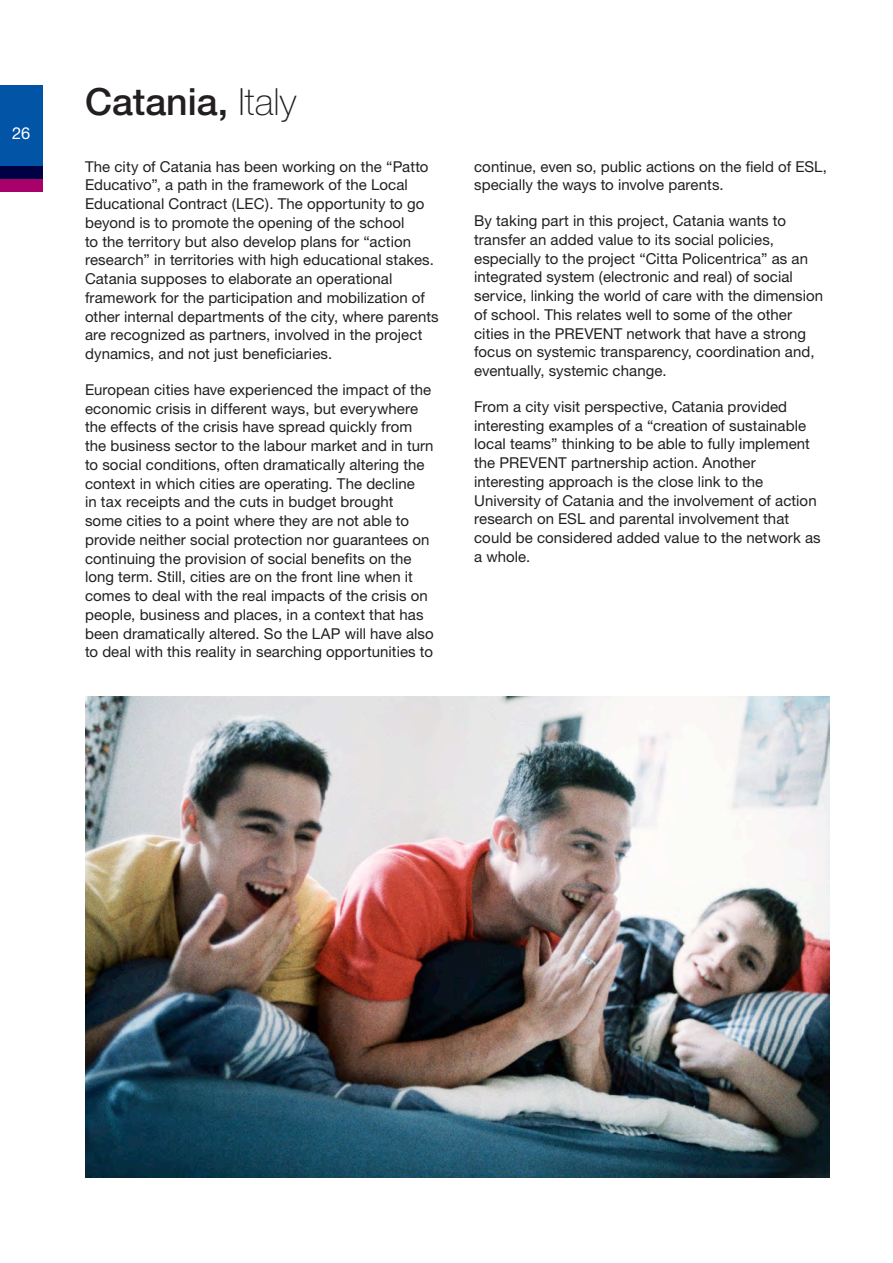
<style>
.page{position:relative;width:893px;height:1263px;background:#fff}
.page>*{position:absolute;margin:0;border:0;box-sizing:border-box;transform-origin:0 0}
.SS_Titre{font:500 37.5px "Helvetica Neue";color:#231f20}
.t1{font:16.5px "Helvetica Neue";color:#fff}
.TXT_Courant{font:15px/18.8px "Helvetica Neue";letter-spacing:.005em;color:#231f20}
.s1{font-weight:100}
</style>
<div class="page">
<div style="left:0;top:85px;width:43px;height:94px;background:#0154a6"></div>
<svg style="left:0;top:166px;width:43px;height:26px"></svg>
<img style="left:85px;top:696px;width:744px;height:482px">
<p class="t1" style="left:12px;top:123px;width:20px">26</p>
<p class="SS_Titre" style="left:85px;top:79px;width:213px">Catania, <span class="s1">Italy</span></p>
<p class="TXT_Courant" style="left:85px;top:157px;width:355px">The city of Catania has been working on the “Patto Educativo”, a path in the framework of the Local Educational Contract (LEC). The opportunity to go beyond is to promote the opening of the school<br>to the territory but also develop plans for “action research” in territories with high educational stakes.<br>Catania supposes to elaborate an operational framework for the participation and mobilization of other internal departments of the city, where parents are recognized as partners, involved in the project dynamics, and not just beneficiaries.</p>
<p class="TXT_Courant" style="left:85px;top:380px;width:350px">European cities have experienced the impact of the economic crisis in different ways, but everywhere the effects of the crisis have spread quickly from the business sector to the labour market and in turn to social conditions, often dramatically altering the context in which cities are operating. The decline<br>in tax receipts and the cuts in budget brought some cities to a point where they are not able to provide neither social protection nor guarantees on continuing the provision of social benefits on the long term. Still, cities are on the front line when it comes to deal with the real impacts of the crisis on people, business and places, in a context that has been dramatically altered. So the LAP will have also to deal with this reality in searching opportunities to</p>
<p class="TXT_Courant" style="left:474px;top:157px;width:354px">continue, even so, public actions on the field of ESL, specially the ways to involve parents.</p>
<p class="TXT_Courant" style="left:474px;top:211px;width:351px">By taking part in this project, Catania wants to transfer an added value to its social policies, especially to the project “Citta Policentrica” as an integrated system (electronic and real) of social service, linking the world of care with the dimension of school. This relates well to some of the other cities in the PREVENT network that have a strong focus on systemic transparency, coordination and, eventually, systemic change.</p>
<p class="TXT_Courant" style="left:474px;top:397px;width:348px">From a city visit perspective, Catania provided interesting examples of a “creation of sustainable local teams” thinking to be able to fully implement the PREVENT partnership action. Another interesting approach is the close link to the University of Catania and the involvement of action research on ESL and parental involvement that could be considered added value to the network as a whole.</p>
</div>
